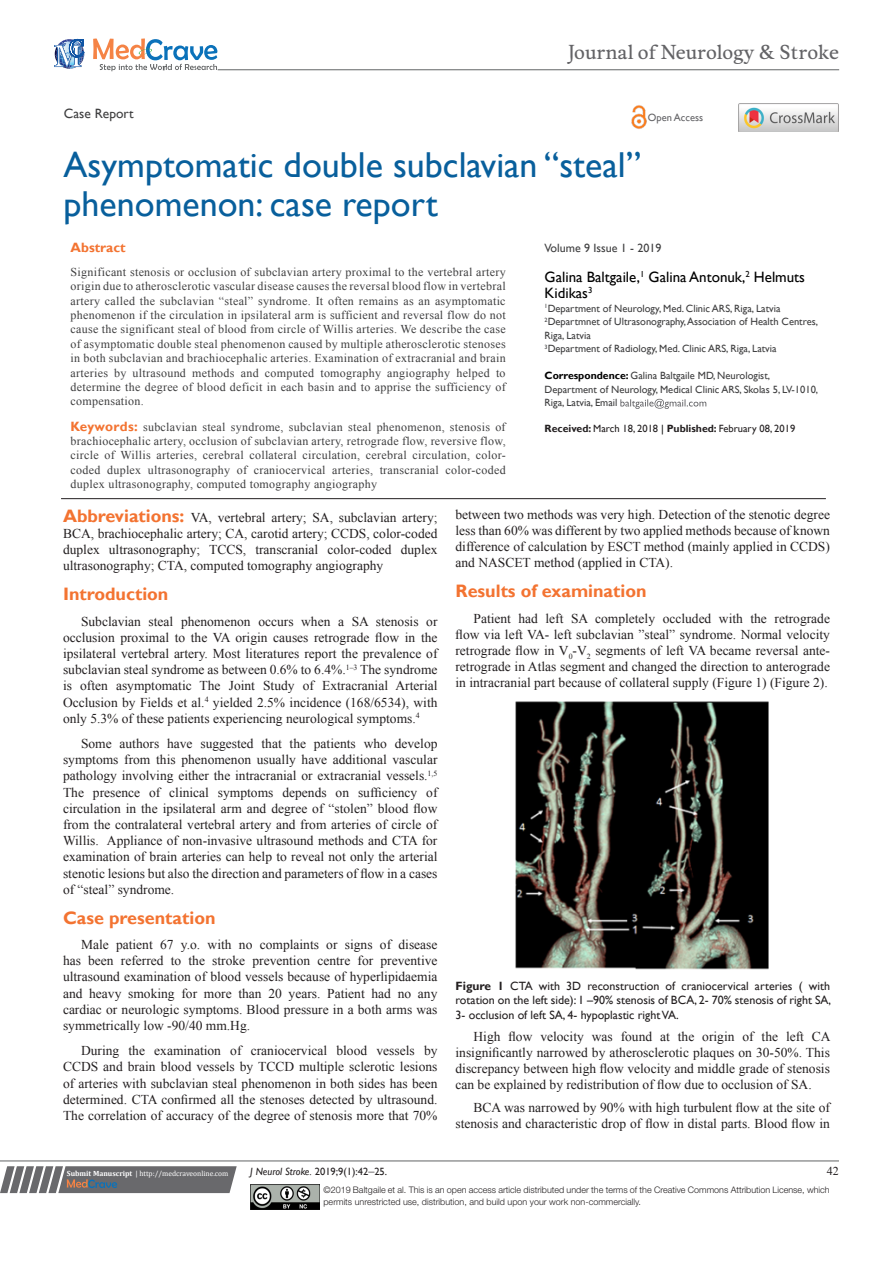
<style>
.page{position:relative;width:893px;height:1263px;background:#fff}
.page>*{position:absolute;margin:0;border:0;box-sizing:border-box;transform-origin:0 0}
.t1{font:36px/39px "Gill Sans";color:#085f9c}
.t2{font:18.6px "Musee";color:#636366}
.List_Paragraph{font:700 18px "Gill Sans";color:#f37331}
.t3{font:15px/16.2px "Gill Sans";color:#000}
.List_Paragraph-2{font:13.5px/16.2px "Times New Roman";color:#231f20;text-align:justify}
.t4{font:13.5px "Gill Sans";color:#3e3e3f}
.t5{font:700 13.5px "Gill Sans";color:#f37331}
.t6{font:12px/14.4px "Times New Roman";letter-spacing:.025em;color:#3e3e3f;text-align:justify}
.t7{font:12px/14.4px "Gill Sans";color:#231f20;text-align:justify}
.t8{font:12px "Gill Sans";color:#3e3e3f}
.t9{font:12px "Times New Roman";color:#231f20}
.t10{font:10.5px/13.5px "Gill Sans";color:#3e3e3f}
.t11{font:10.5px "Gill Sans";color:#231f20}
.t12{font:10.5px "Gill Sans";color:#636366}
.t13{font:300 9px/12px "Helvetica Neue LT Std";color:#231f20}
.t14{font:7.5px "Cambria";color:#fff}
.s1{font-weight:700;color:#000}
.s2{font-weight:700}
.s3{color:#000}
.s4{font-family:"Gill Sans";font-weight:700;font-size:13.5px;color:#f37331}
.s5{font-family:"Gill Sans";font-weight:700;font-size:18px;color:#f37331}
.s6{font-style:italic}
.s7{font-family:"Times New Roman";font-size:12px}
</style>
<div class="page">
<svg style="left:0;top:1166px;width:237px;height:27px;background:#78787a"></svg>
<hr style="left:0;top:1161px;width:839px;height:1px;background:#626465">
<hr style="left:61px;top:498px;width:765px;height:1px;background:#231f20">
<img style="left:250px;top:1185px;width:69px;height:24px">
<svg style="left:620px;top:399px;width:86px;height:10px"></svg>
<svg style="left:54px;top:39px;width:30px;height:30px"></svg>
<svg style="left:93px;top:38px;width:124px;height:33px"></svg>
<hr style="left:218px;top:70px;width:621px;height:1px;background:#626465">
<img style="left:631px;top:105px;width:16px;height:24px">
<img style="left:739px;top:104px;width:99px;height:28px">
<img style="left:515px;top:701px;width:254px;height:269px">
<p class="t2" style="left:568px;top:41px;width:272px">Journal of Neurology &amp; Stroke</p>
<p class="t4" style="left:64px;top:105px;width:71px">Case Report</p>
<p class="t12" style="left:648px;top:112px;width:57px">Open Access</p>
<p class="t1" style="left:64px;top:146px;width:579px">Asymptomatic double subclavian “steal” phenomenon: case report</p>
<p class="t8" style="left:545px;top:241px;width:118px">Volume 9 Issue 1 - 2019</p>
<p class="t3" style="left:545px;top:269px;width:262px">Galina Baltgaile,<sup>1</sup> Galina Antonuk,<sup>2</sup> Helmuts<br>Kidikas<sup>3</sup></p>
<p class="t10" style="left:545px;top:302px;width:237px"><sup>1</sup>Department of Neurology, Med. Clinic ARS, Riga, Latvia</p>
<p class="t10" style="left:545px;top:315px;width:275px"><sup>2</sup>Departmnet of Ultrasonography, Association of Health Centres,<br>Riga, Latvia</p>
<p class="t10" style="left:545px;top:342px;width:234px"><sup>3</sup>Department of Radiology, Med. Clinic ARS, Riga, Latvia</p>
<p class="t10" style="left:545px;top:369px;width:275px"><span class="s1">Correspondence:</span> Galina Baltgaile MD, Neurologist,<br>Department of Neurology, Medical Clinic ARS, Skolas 5, LV-1010,<br>Riga, Latvia, Email</p>
<p class="t11" style="left:545px;top:422px;width:252px"><span class="s2">Received:</span> March 18, 2018 <span class="s3">|</span> <span class="s2">Published:</span> February 08, 2019</p>
<p class="t5" style="left:71px;top:240px;width:57px">Abstract</p>
<p class="t6" style="left:71px;top:264px;width:437px">Significant stenosis or occlusion of subclavian artery proximal to the vertebral artery origin due to atherosclerotic vascular disease causes the reversal blood flow in vertebral artery called the subclavian “steal” syndrome. It often remains as an asymptomatic phenomenon if the circulation in ipsilateral arm is sufficient and reversal flow do not cause the significant steal of blood from circle of Willis arteries. We describe the case of asymptomatic double steal phenomenon caused by multiple atherosclerotic stenoses in both subclavian and brachiocephalic arteries. Examination of extracranial and brain arteries by ultrasound methods and computed tomography angiography helped to determine the degree of blood deficit in each basin and to apprise the sufficiency of compensation.</p>
<p class="t6" style="left:71px;top:419px;width:437px"><span class="s4">Keywords:</span> subclavian steal syndrome, subclavian steal phenomenon, stenosis of brachiocephalic artery, occlusion of subclavian artery, retrograde flow, reversive flow, circle of Willis arteries, cerebral collateral circulation, cerebral circulation, color&shy;coded duplex ultrasonography of craniocervical arteries, transcranial color-coded duplex ultrasonography, computed tomography angiography</p>
<p class="List_Paragraph-2" style="left:63px;top:509px;width:376px"><span class="s5">Abbreviations:</span> VA, vertebral artery; SA, subclavian artery; BCA, brachiocephalic artery; CA, carotid artery; CCDS, color-coded duplex ultrasonography; TCCS, transcranial color-coded duplex ultrasonography; CTA, computed tomography angiography</p>
<p class="List_Paragraph" style="left:63px;top:583px;width:107px">Introduction</p>
<p class="List_Paragraph-2" style="left:63px;top:613px;width:376px;text-indent:18px">Subclavian steal phenomenon occurs when a SA stenosis or occlusion proximal to the VA origin causes retrograde flow in the ipsilateral vertebral artery. Most literatures report the prevalence of subclavian steal syndrome as between 0.6% to 6.4%.<sup>1–3</sup> The syndrome is often asymptomatic The Joint Study of Extracranial Arterial Occlusion by Fields et al.<sup>4</sup> yielded 2.5% incidence (168/6534), with only 5.3% of these patients experiencing neurological symptoms.<sup>4</sup></p>
<p class="List_Paragraph-2" style="left:63px;top:735px;width:376px;text-indent:18px">Some authors have suggested that the patients who develop symptoms from this phenomenon usually have additional vascular pathology involving either the intracranial or extracranial vessels.<sup>1,5<br></sup>The presence of clinical symptoms depends on sufficiency of circulation in the ipsilateral arm and degree of “stolen” blood flow from the contralateral vertebral artery and from arteries of circle of Willis. Appliance of non-invasive ultrasound methods and CTA for examination of brain arteries can help to reveal not only the arterial stenotic lesions but also the direction and parameters of flow in a cases of “steal” syndrome.</p>
<p class="List_Paragraph" style="left:63px;top:907px;width:154px">Case presentation</p>
<p class="List_Paragraph-2" style="left:63px;top:936px;width:376px;text-indent:18px">Male patient 67 y.o. with no complaints or signs of disease has been referred to the stroke prevention centre for preventive ultrasound examination of blood vessels because of hyperlipidaemia and heavy smoking for more than 20 years. Patient had no any cardiac or neurologic symptoms. Blood pressure in a both arms was symmetrically low -90/40 mm.Hg.</p>
<p class="List_Paragraph-2" style="left:63px;top:1042px;width:376px;text-indent:18px">During the examination of craniocervical blood vessels by CCDS and brain blood vessels by TCCD multiple sclerotic lesions of arteries with subclavian steal phenomenon in both sides has been determined. CTA confirmed all the stenoses detected by ultrasound.<br>The correlation of accuracy of the degree of stenosis more that 70%</p>
<p class="List_Paragraph-2" style="left:455px;top:506px;width:376px">between two methods was very high. Detection of the stenotic degree less than 60% was different by two applied methods because of known difference of calculation by ESCT method (mainly applied in CCDS) and NASCET method (applied in CTA).</p>
<p class="List_Paragraph" style="left:455px;top:580px;width:193px">Results of examination</p>
<p class="List_Paragraph-2" style="left:455px;top:610px;width:376px;text-indent:18px">Patient had left SA completely occluded with the retrograde flow via left VA- left subclavian ”steal” syndrome. Normal velocity retrograde flow in V<sub>0</sub>-V<sub>2</sub> segments of left VA became reversal ante&shy;retrograde in Atlas segment and changed the direction to anterograde in intracranial part because of collateral supply (Figure 1) (Figure 2).</p>
<p class="t7" style="left:455px;top:979px;width:377px"><span class="s2">Figure 1</span> CTA with 3D reconstruction of craniocervical arteries ( with rotation on the left side): 1 –90% stenosis of BCA, 2- 70% stenosis of right SA, 3- occlusion of left SA, 4- hypoplastic right VA.</p>
<p class="List_Paragraph-2" style="left:455px;top:1028px;width:377px;text-indent:18px">High flow velocity was found at the origin of the left CA insignificantly narrowed by atherosclerotic plaques on 30-50%. This discrepancy between high flow velocity and middle grade of stenosis can be explained by redistribution of flow due to occlusion of SA.</p>
<p class="List_Paragraph-2" style="left:455px;top:1099px;width:376px;text-align:right">BCA was narrowed by 90% with high turbulent flow at the site of stenosis and characteristic drop of flow in distal parts. Blood flow in</p>
<p class="t14" style="left:67px;top:1169px;width:163px"><span class="s2">Submit Manuscript</span> | http://medcraveonline.com</p>
<p class="t11" style="left:250px;top:1165px;width:138px"><span class="s6">J Neurol Stroke.</span> 2019;9(1):42<span class="s7">‒</span>25.</p>
<p class="t9" style="left:827px;top:1163px;width:13px">42</p>
<p class="t13" style="left:323px;top:1183px;width:508px">©2019 Baltgaile et al. This is an open access article distributed under the terms of the Creative Commons Attribution License, which permits unrestricted use, distribution, and build upon your work non-commercially.</p>
</div>
